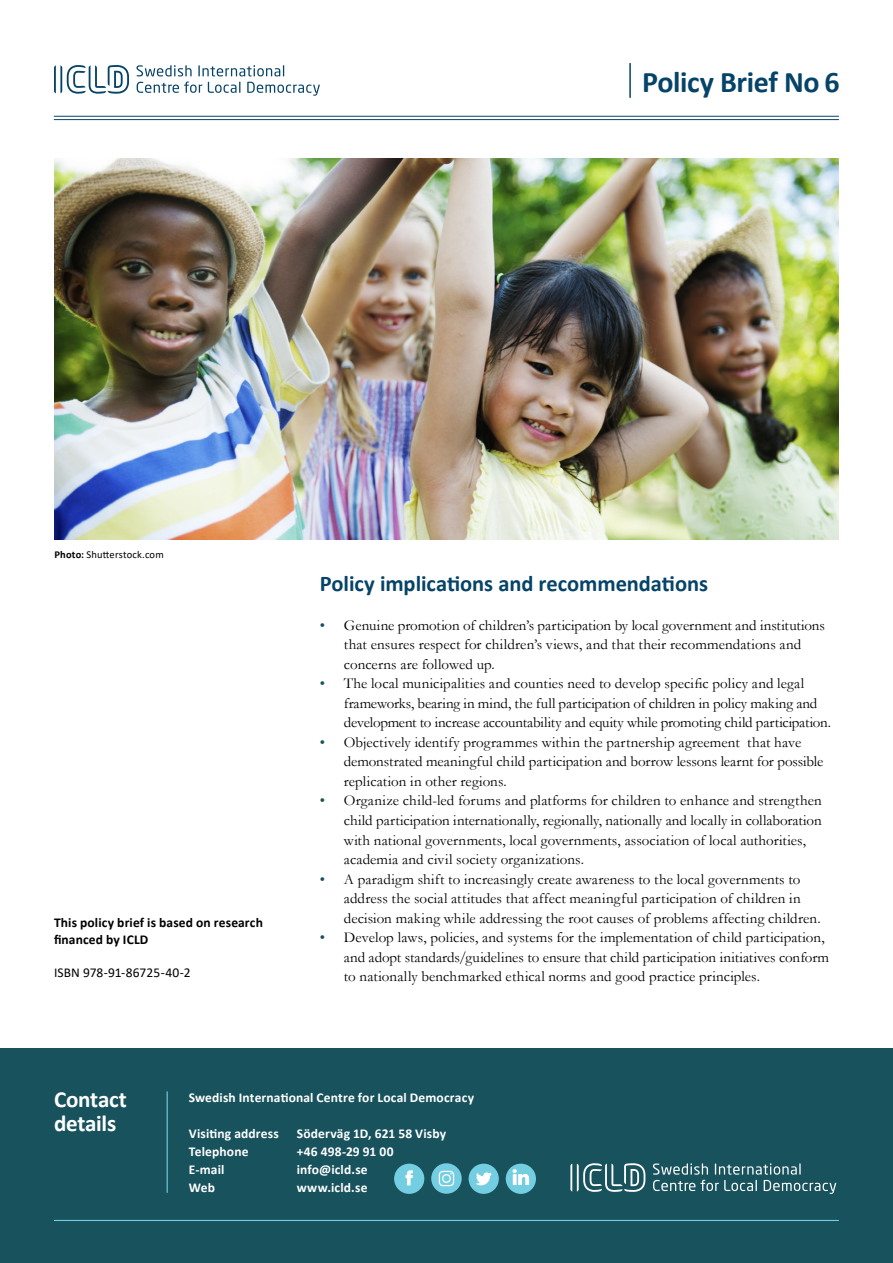
<style>
.page{position:relative;width:893px;height:1263px;background:#fff}
.page>*{position:absolute;margin:0;border:0;box-sizing:border-box;transform-origin:0 0}
.t1{font:700 30px "Calibri";letter-spacing:-.015em;color:#064368}
.t2{font:700 23.1px/24px "Calibri";letter-spacing:-.01em;color:#fff}
.t3{font:700 22.5px "Calibri";letter-spacing:-.005em;color:#064368}
.t4{font:15px/19.5px "Garamond";letter-spacing:.005em;color:#000}
.t5{font:700 13.5px "Calibri";letter-spacing:.01em;color:#fff}
.t6{font:700 13.5px/16.5px "Calibri";letter-spacing:.01em;color:#000}
.t7{font:13.5px "Calibri";letter-spacing:.005em;color:#000}
.t8{font:10.5px "Calibri";letter-spacing:.015em;color:#000}
.s1{font-weight:700}
.s2{color:#18525d}
</style>
<div class="page">
<hr style="left:54px;top:119px;width:785px;height:1px;background:#064368">
<hr style="left:54px;top:116px;width:785px;height:1px;background:#064368">
<hr style="left:629px;top:63px;width:2px;height:35px;background:#064368">
<svg style="left:54px;top:65px;width:75px;height:29px"></svg>
<svg style="left:247px;top:82px;width:73px;height:14px"></svg>
<svg style="left:208px;top:82px;width:32px;height:11px"></svg>
<svg style="left:198px;top:65px;width:86px;height:11px"></svg>
<svg style="left:136px;top:65px;width:56px;height:11px"></svg>
<svg style="left:137px;top:82px;width:65px;height:11px"></svg>
<div style="left:0;top:1048px;width:893px;height:215px;background:#18525d"></div>
<hr style="left:167px;top:1091px;width:1px;height:102px;background:#74cee2">
<hr style="left:54px;top:1220px;width:785px;height:1px;background:#74cee2">
<div style="left:469px;top:1164px;width:30px;height:30px;background:#74cee2;border-radius:50%"></div>
<svg style="left:476px;top:1172px;width:16px;height:13px"></svg>
<div style="left:394px;top:1164px;width:30px;height:30px;background:#74cee2;border-radius:50%"></div>
<svg style="left:406px;top:1170px;width:7px;height:15px"></svg>
<svg style="left:570px;top:1163px;width:75px;height:29px"></svg>
<svg style="left:653px;top:1163px;width:183px;height:31px"></svg>
<svg style="left:431px;top:1163px;width:31px;height:31px"></svg>
<div style="left:439px;top:1171px;width:15px;height:15px;border:1px solid #fff;border-radius:4px"></div>
<div style="left:442px;top:1174px;width:9px;height:9px;border:1px solid #fff;border-radius:50%"></div>
<img style="left:55px;top:158px;width:783px;height:381px">
<div style="left:506px;top:1164px;width:30px;height:30px;background:#74cee2;border-radius:50%"></div>
<svg style="left:512px;top:1169px;width:17px;height:16px"></svg>
<h1 class="t1" style="left:642px;top:60px;width:199px">Policy Brief No 6</h1>
<p class="t8" style="left:55px;top:547px;width:111px"><span class="s1">Photo:</span> Shutterstock.com</p>
<p class="t6" style="left:54px;top:914px;width:211px">This policy brief is based on research financed by ICLD</p>
<p class="t7" style="left:54px;top:963px;width:138px">ISBN 978-91-86725-40-2</p>
<h3 class="t3" style="left:320px;top:568px;width:390px">Policy implications and recommendations</h3>
<p class="t4" style="left:344px;top:615px;width:483px;text-indent:-24px"><span class="s2">•</span> Genuine promotion of children’s participation by local government and institutions that ensures respect for children’s views, and that their recommendations and concerns are followed up.</p>
<p class="t4" style="left:344px;top:674px;width:489px;text-indent:-24px"><span class="s2">•</span> The local municipalities and counties need to develop specific policy and legal frameworks, bearing in mind, the full participation of children in policy making and development to increase accountability and equity while promoting child participation.</p>
<p class="t4" style="left:344px;top:732px;width:481px;text-indent:-24px"><span class="s2">•</span> Objectively identify programmes within the partnership agreement that have demonstrated meaningful child participation and borrow lessons learnt for possible replication in other regions.</p>
<p class="t4" style="left:344px;top:791px;width:479px;text-indent:-24px"><span class="s2">•</span> Organize child-led forums and platforms for children to enhance and strengthen child participation internationally, regionally, nationally and locally in collaboration with national governments, local governments, association of local authorities, academia and civil society organizations.</p>
<p class="t4" style="left:344px;top:869px;width:478px;text-indent:-24px"><span class="s2">•</span> A paradigm shift to increasingly create awareness to the local governments to address the social attitudes that affect meaningful participation of children in decision making while addressing the root causes of problems affecting children.</p>
<p class="t4" style="left:344px;top:927px;width:487px;text-indent:-24px"><span class="s2">•</span> Develop laws, policies, and systems for the implementation of child participation, and adopt standards/guidelines to ensure that child participation initiatives conform to nationally benchmarked ethical norms and good practice principles.</p>
<h2 class="t2" style="left:54px;top:1086px;width:74px">Contact details</h2>
<p class="t5" style="left:189px;top:1087px;width:287px">Swedish International Centre for Local Democracy</p>
<p class="t5" style="left:189px;top:1123px;width:91px">Visiting address</p>
<p class="t5" style="left:297px;top:1123px;width:151px">Söderväg 1D, 621 58 Visby</p>
<p class="t5" style="left:189px;top:1141px;width:61px">Telephone</p>
<p class="t5" style="left:297px;top:1141px;width:98px">+46 498-29 91 00</p>
<p class="t5" style="left:189px;top:1159px;width:37px">E-mail</p>
<p class="t5" style="left:297px;top:1159px;width:72px">info@icld.se</p>
<p class="t5" style="left:189px;top:1177px;width:28px">Web</p>
<p class="t5" style="left:297px;top:1177px;width:72px">www.icld.se</p>
</div>
